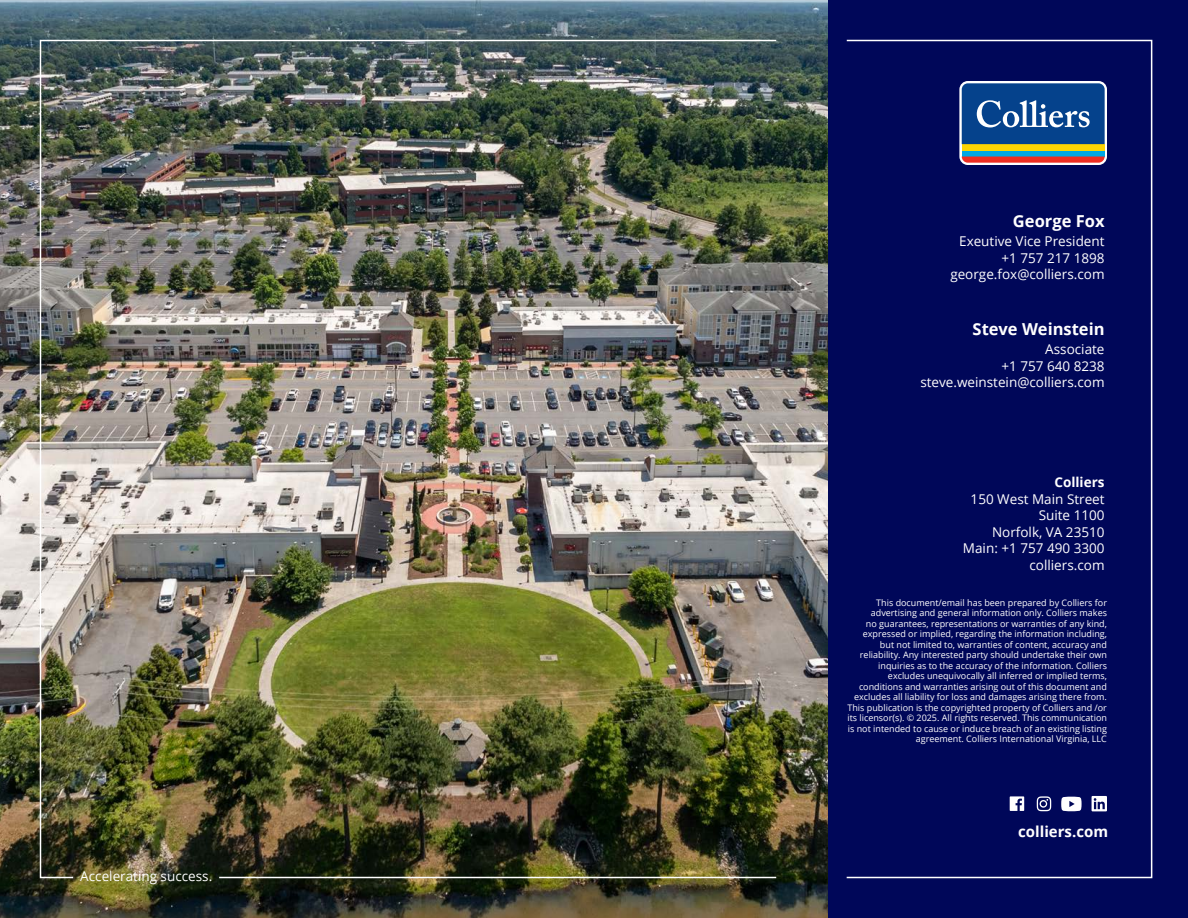
<style>
.page{position:relative;width:1188px;height:918px;background:#fff}
.page>*{position:absolute;margin:0;border:0;box-sizing:border-box;transform-origin:0 0}
.t1{font:700 16.5px "Open Sans";color:#fff}
.t2{font:700 15px "Open Sans";color:#fff}
.Colliers_Address{font:13.5px/16.5px "Open Sans";color:#fff;text-align:right}
.Body_Text_-_White_CMYK{font:13.5px "Open Sans";color:#fff}
.Colliers_International{font:700 13.5px "Open Sans";color:#fff}
.Body_Text_-_Dark_Grey_CMYK{font:9px/10.5px "Open Sans";color:#fff;text-align:right}
</style>
<div class="page">
<img style="left:0;top:0;width:828px;height:918px">
<div style="left:828px;top:0;width:360px;height:918px;background:#000759"></div>
<div style="left:959px;top:81px;width:148px;height:84px;background:#fff;border-radius:8px"></div>
<div style="left:962px;top:150px;width:143px;height:7px;background:#00a8e4"></div>
<div style="left:962px;top:144px;width:143px;height:6px;background:#fed503"></div>
<svg style="left:962px;top:157px;width:143px;height:6px"></svg>
<svg style="left:962px;top:83px;width:143px;height:61px;background:#225899"></svg>
<svg style="left:1061px;top:797px;width:21px;height:14px"></svg>
<svg style="left:1092px;top:796px;width:15px;height:15px"></svg>
<svg style="left:1037px;top:796px;width:14px;height:15px"></svg>
<svg style="left:1010px;top:796px;width:14px;height:15px"></svg>
<img style="left:39px;top:39px;width:739px;height:840px">
<div style="left:846px;top:40px;width:306px;height:838px;border:2px solid #fff"></div>
<p class="Body_Text_-_White_CMYK" style="left:80px;top:867px;width:133px">Accelerating success.</p>
<p class="t1" style="left:1013px;top:209px;width:93px">George Fox</p>
<p class="Colliers_Address" style="left:959px;top:233px;width:147px">Exeutive Vice President</p>
<p class="Colliers_Address" style="left:1001px;top:249px;width:105px">+1 757 217 1898</p>
<p class="Colliers_Address" style="left:950px;top:266px;width:156px">george.fox@colliers.com</p>
<p class="t1" style="left:973px;top:317px;width:133px">Steve Weinstein</p>
<p class="Colliers_Address" style="left:1045px;top:341px;width:61px">Associate</p>
<p class="Colliers_Address" style="left:1001px;top:357px;width:105px">+1 757 640 8238</p>
<p class="Colliers_Address" style="left:920px;top:374px;width:186px">steve.weinstein@colliers.com</p>
<p class="Colliers_International" style="left:1054px;top:473px;width:52px">Colliers</p>
<p class="Colliers_Address" style="left:971px;top:490px;width:135px">150 West Main Street</p>
<p class="Colliers_Address" style="left:1039px;top:507px;width:67px">Suite 1100</p>
<p class="Colliers_Address" style="left:963px;top:523px;width:143px">Norfolk, VA 23510<br>Main: +1 757 490 3300 colliers.com</p>
<p class="Body_Text_-_Dark_Grey_CMYK" style="left:847px;top:597px;width:261px">This document/email has been prepared by Colliers for advertising and general information only. Colliers makes<br>no guarantees, representations or warranties of any kind, expressed or implied, regarding the information including, but not limited to, warranties of content, accuracy and reliability. Any interested party should undertake their own inquiries as to the accuracy of the information. Colliers excludes unequivocally all inferred or implied terms, conditions and warranties arising out of this document and excludes all liability for loss and damages arising there from.<br>This publication is the copyrighted property of Colliers and /or its licensor(s). © 2025. All rights reserved. This communication is not intended to cause or induce breach of an existing listing agreement. Colliers International Virginia, LLC</p>
<p class="t2" style="left:1018px;top:821px;width:91px">colliers.com</p>
</div>
